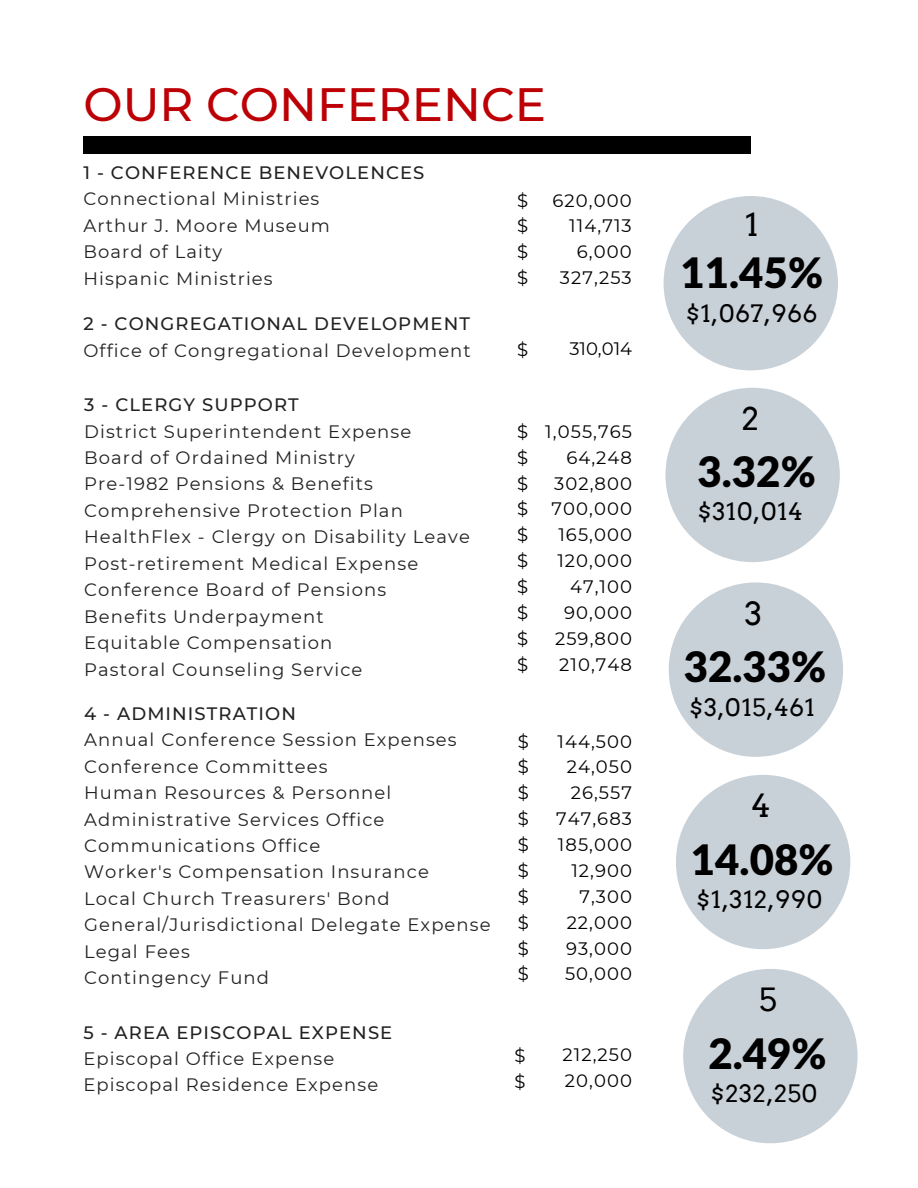
<style>
.page{position:relative;width:918px;height:1188px;background:#fff}
.page>*{position:absolute;margin:0;border:0;box-sizing:border-box;transform-origin:0 0}
.t1{font:500 46.65px "Montserrat";color:#bc0005}
.t2{font:900 42px "Lato Latin";color:#000}
.t3{font:31.95px "Arvo";color:#000}
.t4{font:24px "Arvo";letter-spacing:.035em;color:#000}
.t5{font:18px/26.4px "Montserrat";letter-spacing:.06em;color:#222}
.t6{font:18px/25.8px "Montserrat";letter-spacing:.06em;color:#000;text-align:right}
.t7{font:500 18px "Montserrat";letter-spacing:.06em;color:#222}
</style>
<div class="page">
<svg style="left:665px;top:388px;width:175px;height:174px"></svg>
<svg style="left:664px;top:196px;width:174px;height:174px"></svg>
<div style="left:84px;top:137px;width:667px;height:17px;background:#000"></div>
<svg style="left:669px;top:582px;width:174px;height:175px"></svg>
<svg style="left:676px;top:775px;width:174px;height:174px"></svg>
<svg style="left:683px;top:969px;width:175px;height:174px"></svg>
<h1 class="t1" style="left:83px;top:76px;width:464px">OUR CONFERENCE</h1>
<p class="t7" style="left:83px;top:161px;width:343px">1 - CONFERENCE BENEVOLENCES</p>
<p class="t5" style="left:83px;top:186px;width:248px">Connectional Ministries<br>Arthur J. Moore Museum<br>Board of Laity<br>Hispanic Ministries</p>
<p class="t7" style="left:83px;top:313px;width:388px">2 - CONGREGATIONAL DEVELOPMENT</p>
<p class="t5" style="left:83px;top:337px;width:389px">Office of Congregational Development</p>
<p class="t6" style="left:517px;top:187px;width:13px;text-align:justify">$ $ $ $</p>
<p class="t6" style="left:517px;top:337px;width:13px">$</p>
<p class="t6" style="left:553px;top:187px;width:81px">620,000<br>114,713<br>6,000<br>327,253</p>
<p class="t6" style="left:569px;top:336px;width:64px">310,014</p>
<p class="t7" style="left:84px;top:394px;width:216px">3 - CLERGY SUPPORT</p>
<p class="t5" style="left:84px;top:418px;width:387px">District Superintendent Expense<br>Board of Ordained Ministry<br>Pre-1982 Pensions &amp; Benefits<br>Comprehensive Protection Plan<br>HealthFlex - Clergy on Disability Leave<br>Post-retirement Medical Expense<br>Conference Board of Pensions<br>Benefits Underpayment<br>Equitable Compensation<br>Pastoral Counseling Service</p>
<p class="t7" style="left:84px;top:702px;width:213px">4 - ADMINISTRATION</p>
<p class="t5" style="left:84px;top:726px;width:408px">Annual Conference Session Expenses<br>Conference Committees<br>Human Resources &amp; Personnel<br>Administrative Services Office<br>Communications Office<br>Worker's Compensation Insurance<br>Local Church Treasurers' Bond<br>General/Jurisdictional Delegate Expense<br>Legal Fees<br>Contingency Fund</p>
<p class="t7" style="left:83px;top:1021px;width:310px">5 - AREA EPISCOPAL EXPENSE</p>
<p class="t5" style="left:83px;top:1045px;width:296px">Episcopal Office Expense<br>Episcopal Residence Expense</p>
<p class="t6" style="left:517px;top:418px;width:13px;text-align:justify">$ $ $ $ $ $ $ $ $ $</p>
<p class="t6" style="left:545px;top:418px;width:88px">1,055,765<br>64,248<br>302,800<br>700,000<br>165,000<br>120,000<br>47,100<br>90,000<br>259,800<br>210,748</p>
<p class="t6" style="left:518px;top:728px;width:13px;text-align:justify">$ $ $ $ $ $ $ $ $ $</p>
<p class="t6" style="left:556px;top:728px;width:77px">144,500<br>24,050<br>26,557<br>747,683<br>185,000<br>12,900<br>7,300<br>22,000<br>93,000<br>50,000</p>
<p class="t6" style="left:515px;top:1043px;width:13px;text-align:left">$ $</p>
<p class="t6" style="left:563px;top:1042px;width:71px;text-align:left">212,250<br>20,000</p>
<h3 class="t3" style="left:745px;top:205px;width:15px">1</h3>
<h2 class="t2" style="left:681px;top:247px;width:144px">11.45%</h2>
<h3 class="t4" style="left:686px;top:299px;width:133px">$1,067,966</h3>
<h3 class="t3" style="left:742px;top:400px;width:19px">2</h3>
<h2 class="t2" style="left:698px;top:445px;width:120px">3.32%</h2>
<h3 class="t4" style="left:698px;top:497px;width:107px">$310,014</h3>
<h3 class="t3" style="left:745px;top:594px;width:19px">3</h3>
<h2 class="t2" style="left:684px;top:641px;width:144px">32.33%</h2>
<h3 class="t4" style="left:689px;top:693px;width:127px">$3,015,461</h3>
<h3 class="t3" style="left:751px;top:787px;width:21px">4</h3>
<h2 class="t2" style="left:691px;top:833px;width:144px">14.08%</h2>
<h3 class="t4" style="left:696px;top:885px;width:128px">$1,312,990</h3>
<h3 class="t3" style="left:759px;top:981px;width:19px">5</h3>
<h2 class="t2" style="left:708px;top:1027px;width:120px">2.49%</h2>
<h3 class="t4" style="left:711px;top:1079px;width:109px">$232,250</h3>
</div>
